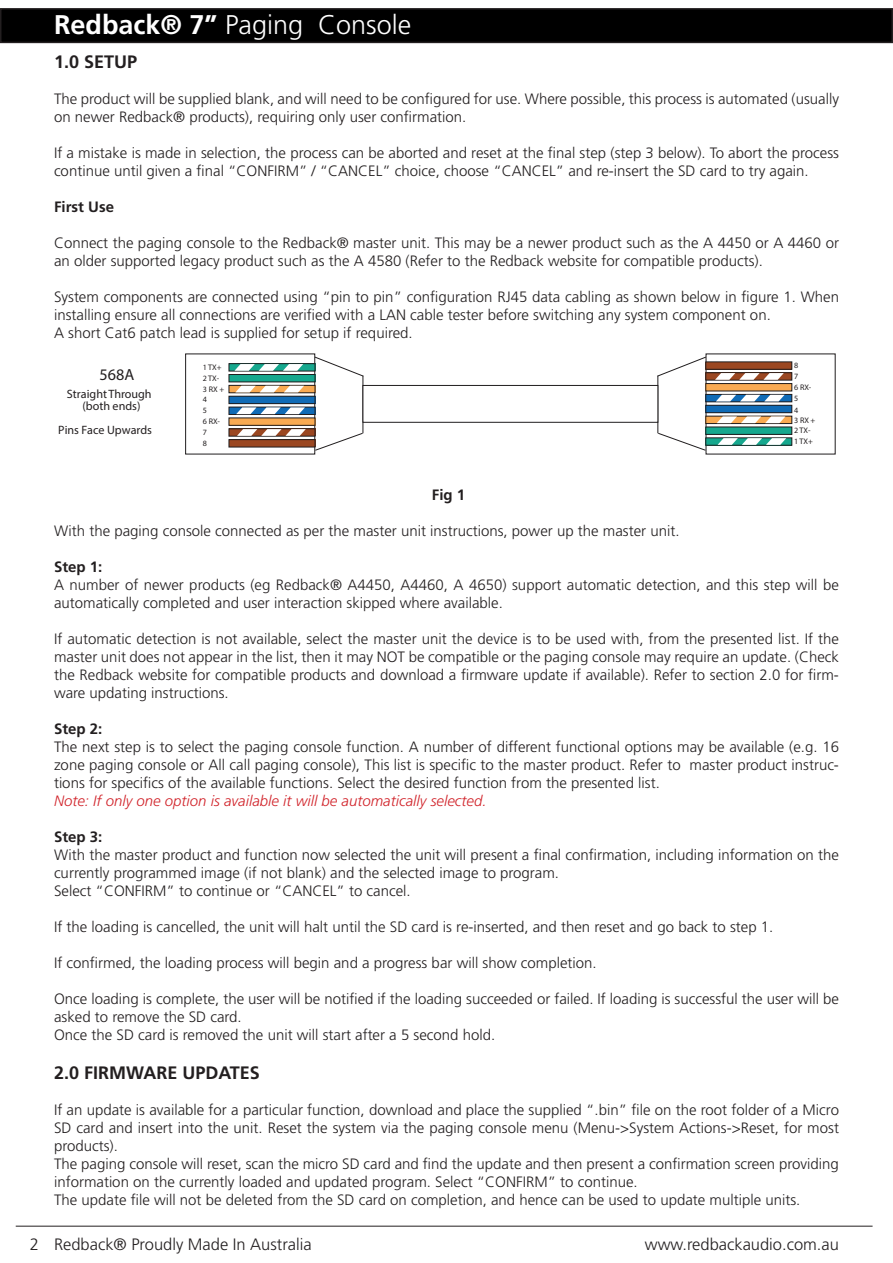
<style>
.page{position:relative;width:893px;height:1263px;background:#fff}
.page>*{position:absolute;margin:0;border:0;box-sizing:border-box;transform-origin:0 0}
.t1{font:300 27px "Frutiger LT Std";color:#fff}
.Level_3{font:700 18px "Frutiger LT Std";color:#231f20}
.t2{font:300 16.5px "Frutiger LT Std";color:#231f20}
.t3{font:16.2px "Helvetica";color:#231f20}
.Level_3-2{font:300 15px/18px "Frutiger LT Std";color:#231f20}
.Level_2{font:300 15px/18px "Frutiger LT Std";color:#231f20}
.Level_3-3{font:italic 300 15px "Frutiger LT Std";color:#d1232a}
.Level_3-4{font:700 15px "Frutiger LT Std";color:#231f20}
.t4{font:700 12.15px/12.1px "Helvetica";color:#231f20;text-align:center}
.t5{font:8.1px/10.8px "Helvetica";color:#231f20}
.s1{font-weight:700}
</style>
<div class="page">
<div style="left:1px;top:9px;width:891px;height:33px;background:#000"></div>
<div style="left:0;top:8px;width:893px;height:35px;border:2px solid #231f20"></div>
<hr style="left:16px;top:1226px;width:857px;height:1px;background:#231f20">
<div style="left:706px;top:438px;width:86px;height:7px;background:#16a88e"></div>
<div style="left:705px;top:437px;width:87px;height:9px;border:1px solid #201d1e"></div>
<div style="left:706px;top:427px;width:86px;height:7px;background:#16a88e"></div>
<div style="left:705px;top:427px;width:87px;height:8px;border:1px solid #201d1e"></div>
<div style="left:706px;top:416px;width:86px;height:7px;background:#f9aa52"></div>
<div style="left:705px;top:416px;width:87px;height:8px;border:1px solid #201d1e"></div>
<div style="left:706px;top:405px;width:86px;height:8px;background:#106bb6"></div>
<div style="left:705px;top:405px;width:87px;height:8px;border:1px solid #201d1e"></div>
<div style="left:706px;top:394px;width:86px;height:8px;background:#106bb6"></div>
<div style="left:705px;top:394px;width:87px;height:8px;border:1px solid #201d1e"></div>
<div style="left:706px;top:384px;width:86px;height:7px;background:#f9aa52"></div>
<div style="left:705px;top:383px;width:87px;height:8px;border:1px solid #201d1e"></div>
<div style="left:706px;top:373px;width:86px;height:7px;background:#9b4721"></div>
<div style="left:705px;top:372px;width:87px;height:8px;border:1px solid #201d1e"></div>
<div style="left:706px;top:362px;width:86px;height:7px;background:#9b4721"></div>
<div style="left:705px;top:361px;width:87px;height:9px;border:1px solid #201d1e"></div>
<hr style="left:657px;top:376px;width:1px;height:57px;background:#201d1e">
<svg style="left:657px;top:432px;width:49px;height:19px"></svg>
<svg style="left:657px;top:356px;width:50px;height:21px"></svg>
<svg style="left:717px;top:438px;width:69px;height:7px"></svg>
<svg style="left:717px;top:416px;width:68px;height:7px"></svg>
<svg style="left:716px;top:395px;width:69px;height:6px"></svg>
<svg style="left:715px;top:373px;width:69px;height:7px"></svg>
<div style="left:229px;top:364px;width:86px;height:7px;background:#16a88e"></div>
<div style="left:229px;top:363px;width:86px;height:8px;border:1px solid #201d1e"></div>
<div style="left:229px;top:374px;width:86px;height:8px;background:#16a88e"></div>
<div style="left:229px;top:374px;width:86px;height:8px;border:1px solid #201d1e"></div>
<div style="left:229px;top:385px;width:86px;height:8px;background:#f9aa52"></div>
<div style="left:229px;top:385px;width:86px;height:8px;border:1px solid #201d1e"></div>
<div style="left:229px;top:396px;width:86px;height:8px;background:#106bb6"></div>
<div style="left:229px;top:396px;width:86px;height:8px;border:1px solid #201d1e"></div>
<div style="left:229px;top:407px;width:86px;height:7px;background:#106bb6"></div>
<div style="left:229px;top:407px;width:86px;height:8px;border:1px solid #201d1e"></div>
<div style="left:229px;top:418px;width:86px;height:7px;background:#f9aa52"></div>
<div style="left:229px;top:418px;width:86px;height:8px;border:1px solid #201d1e"></div>
<div style="left:229px;top:429px;width:86px;height:7px;background:#9b4721"></div>
<div style="left:229px;top:428px;width:86px;height:8px;border:1px solid #201d1e"></div>
<div style="left:229px;top:440px;width:86px;height:7px;background:#9b4721"></div>
<div style="left:229px;top:439px;width:86px;height:8px;border:1px solid #201d1e"></div>
<hr style="left:363px;top:376px;width:1px;height:57px;background:#201d1e">
<svg style="left:314px;top:432px;width:49px;height:19px"></svg>
<svg style="left:314px;top:356px;width:50px;height:21px"></svg>
<div style="left:363px;top:385px;width:295px;height:38px;border:1px solid #201d1e"></div>
<svg style="left:234px;top:364px;width:69px;height:7px"></svg>
<svg style="left:235px;top:386px;width:69px;height:6px"></svg>
<svg style="left:236px;top:407px;width:69px;height:7px"></svg>
<svg style="left:237px;top:429px;width:69px;height:7px"></svg>
<h1 class="t1" style="left:54px;top:9px;width:359px"><span class="s1">Redback® 7”</span> Paging Console</h1>
<p class="Level_3" style="left:54px;top:51px;width:85px">1.0 SETUP</p>
<p class="Level_3-2" style="left:54px;top:90px;width:786px">The product will be supplied blank, and will need to be configured for use. Where possible, this process is automated (usually on newer Redback® products), requiring only user confirmation.</p>
<p class="Level_3-2" style="left:54px;top:144px;width:786px">If a mistake is made in selection, the process can be aborted and reset at the final step (step 3 below). To abort the process continue until given a final “CONFIRM” / “CANCEL” choice, choose “CANCEL” and re-insert the SD card to try again.</p>
<p class="Level_3-4" style="left:54px;top:197px;width:61px">First Use</p>
<p class="Level_3-2" style="left:54px;top:234px;width:787px">Connect the paging console to the Redback® master unit. This may be a newer product such as the A 4450 or A 4460 or an older supported legacy product such as the A 4580 (Refer to the Redback website for compatible products).</p>
<p class="Level_2" style="left:54px;top:288px;width:786px">System components are connected using “pin to pin” configuration RJ45 data cabling as shown below in figure 1. When installing ensure all connections are verified with a LAN cable tester before switching any system component on.</p>
<p class="Level_2" style="left:54px;top:324px;width:360px">A short Cat6 patch lead is supplied for setup if required.</p>
<p class="t3" style="left:100px;top:365px;width:36px">568A</p>
<p class="t4" style="left:67px;top:387px;width:86px">StraightThrough (both ends)</p>
<p class="t4" style="left:58px;top:424px;width:95px">Pins Face Upwards</p>
<p class="t5" style="left:203px;top:362px;width:23px">1 TX+<br>2 TX-<br>3 RX +<br>4<br>5<br>6 RX-<br>7<br>8</p>
<p class="t5" style="left:794px;top:360px;width:6px">8</p>
<p class="t5" style="left:794px;top:371px;width:6px">7</p>
<p class="t5" style="left:794px;top:381px;width:19px">6 RX-</p>
<p class="t5" style="left:794px;top:392px;width:6px">5</p>
<p class="t5" style="left:794px;top:404px;width:6px">4</p>
<p class="t5" style="left:794px;top:415px;width:23px">3 RX +</p>
<p class="t5" style="left:794px;top:425px;width:18px">2 TX-</p>
<p class="t5" style="left:794px;top:436px;width:20px">1 TX+</p>
<p class="Level_3-4" style="left:432px;top:485px;width:35px">Fig 1</p>
<p class="Level_3-2" style="left:54px;top:522px;width:627px">With the paging console connected as per the master unit instructions, power up the master unit.</p>
<p class="Level_3-4" style="left:54px;top:557px;width:50px">Step 1:</p>
<p class="Level_3-2" style="left:54px;top:576px;width:786px">A number of newer products (eg Redback® A4450, A4460, A 4650) support automatic detection, and this step will be automatically completed and user interaction skipped where available.</p>
<p class="Level_3-2" style="left:54px;top:630px;width:787px;text-align:justify">If automatic detection is not available, select the master unit the device is to be used with, from the presented list. If the master unit does not appear in the list, then it may NOT be compatible or the paging console may require an update. (Check the Redback website for compatible products and download a firmware update if available). Refer to section 2.0 for firm&shy;ware updating instructions.</p>
<p class="Level_3-4" style="left:54px;top:719px;width:50px">Step 2:</p>
<p class="Level_3-2" style="left:54px;top:738px;width:787px;text-align:justify">The next step is to select the paging console function. A number of different functional options may be available (e.g. 16 zone paging console or All call paging console), This list is specific to the master product. Refer to master product instruc&shy;tions for specifics of the available functions. Select the desired function from the presented list.</p>
<p class="Level_3-3" style="left:54px;top:792px;width:434px">Note: If only one option is available it will be automatically selected.</p>
<p class="Level_3-4" style="left:54px;top:827px;width:50px">Step 3:</p>
<p class="Level_3-2" style="left:54px;top:846px;width:786px">With the master product and function now selected the unit will present a final confirmation, including information on the currently programmed image (if not blank) and the selected image to program.</p>
<p class="Level_3-2" style="left:54px;top:882px;width:358px">Select “CONFIRM” to continue or “CANCEL” to cancel.</p>
<p class="Level_3-2" style="left:54px;top:918px;width:721px">If the loading is cancelled, the unit will halt until the SD card is re-inserted, and then reset and go back to step 1.</p>
<p class="Level_3-2" style="left:54px;top:954px;width:544px">If confirmed, the loading process will begin and a progress bar will show completion.</p>
<p class="Level_3-2" style="left:54px;top:990px;width:786px">Once loading is complete, the user will be notified if the loading succeeded or failed. If loading is successful the user will be asked to remove the SD card.</p>
<p class="Level_3-2" style="left:54px;top:1026px;width:443px">Once the SD card is removed the unit will start after a 5 second hold.</p>
<p class="Level_3" style="left:54px;top:1062px;width:207px">2.0 FIRMWARE UPDATES</p>
<p class="Level_3-2" style="left:54px;top:1101px;width:786px;text-align:justify">If an update is available for a particular function, download and place the supplied “.bin” file on the root folder of a Micro SD card and insert into the unit. Reset the system via the paging console menu (Menu-&gt;System Actions-&gt;Reset, for most products).</p>
<p class="Level_3-2" style="left:54px;top:1155px;width:786px">The paging console will reset, scan the micro SD card and find the update and then present a confirmation screen providing</p>
<p class="Level_3-2" style="left:54px;top:1173px;width:585px">information on the currently loaded and updated program. Select “CONFIRM” to continue.</p>
<p class="Level_3-2" style="left:54px;top:1191px;width:748px">The update file will not be deleted from the SD card on completion, and hence can be used to update multiple units.</p>
<p class="t2" style="left:30px;top:1235px;width:283px">2 Redback® Proudly Made In Australia</p>
<p class="t2" style="left:645px;top:1235px;width:196px">www.redbackaudio.com.au</p>
</div>
